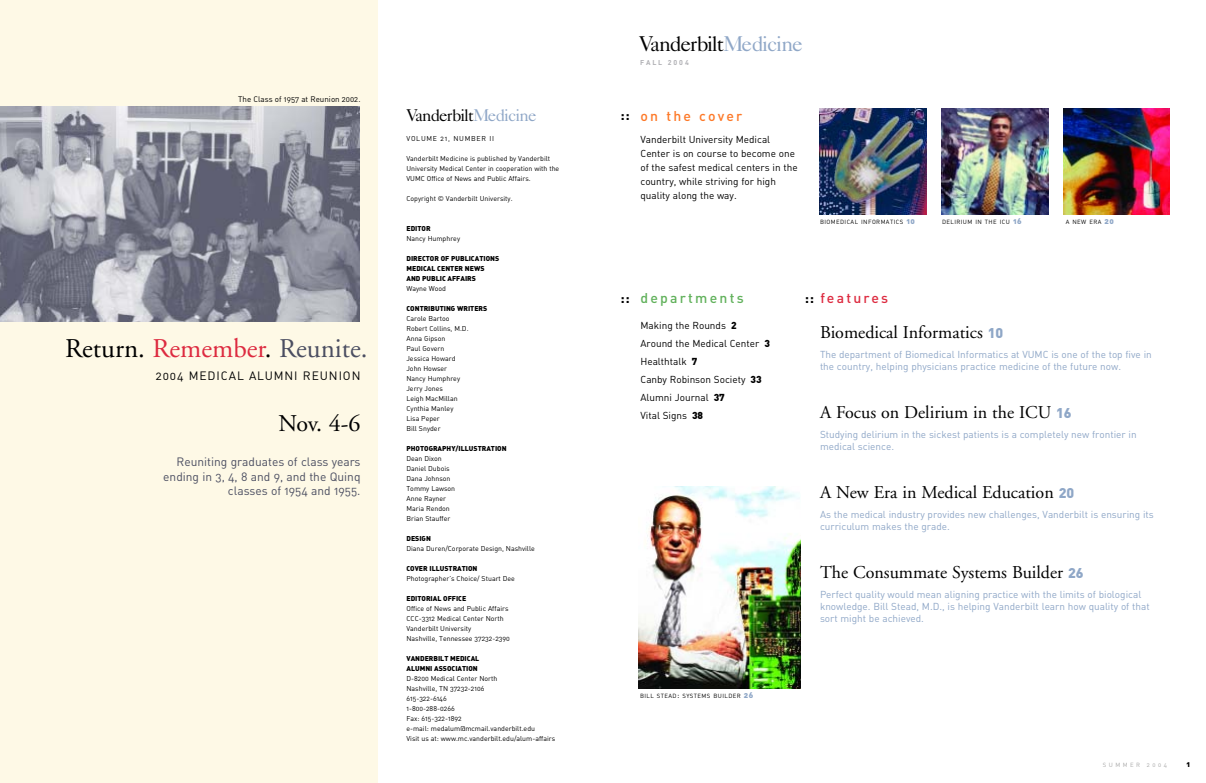
<style>
.page{position:relative;width:1206px;height:783px;background:#fff}
.page>*{position:absolute;margin:0;border:0;box-sizing:border-box;transform-origin:0 0}
.t1{font:27px "Adobe Garamond";color:#000}
.t2{font:24px "Adobe Garamond";color:#000}
.t3{font:21.4px "Caslon Five Forty";letter-spacing:-.045em;color:#000}
.t4{font:18px "Adobe Garamond";color:#000}
.t5{font:17px "Caslon Five Forty";letter-spacing:-.045em;color:#000}
.t6{font:14px "DIN Medium Alternate";letter-spacing:.16em;color:#61b15b}
.t7{font:14px "DIN Medium Alternate";letter-spacing:.16em;color:#fd7827}
.t8{font:14px "DIN Medium Alternate";letter-spacing:.16em;color:#dd2b40}
.t9{font:700 14px "DIN";color:#000}
.t10{font:12px/14.4px "DIN Regular Alternate";color:#4b4e61;text-align:right}
.t11{font:12px "DIN Regular Alternate";letter-spacing:.08em;color:#000}
.t12{font:10px/12px "DIN Regular Alternate";color:#8fa7c7}
.t13{font:10px/18px "DIN Regular Alternate";color:#000}
.t14{font:8px "DIN Regular Alternate";color:#000}
.t15{font:8px "DIN Black Alternate";color:#000}
.t16{font:7px/10px "DIN Regular Alternate";color:#000}
.t17{font:7px/10px "DIN Black Alternate";color:#000}
.t18{font:7px "DIN Regular Alternate";letter-spacing:.105em;color:#000}
.t19{font:700 7px "DIN";letter-spacing:.27em;color:#b1b1b5}
.t20{font:6px "DIN Regular Alternate";letter-spacing:.07em;color:#000}
.t21{font:6px "DIN Regular Alternate";letter-spacing:.415em;color:#a8a8a8}
.s1{color:#dd2b40}
.s2{color:#4b4e61}
.s3{color:#8fa7c7}
.s4{font-family:"DIN Black Alternate";font-size:8px;color:#8fa7c7}
.s5{font-family:"DIN";font-weight:900}
.s6{font-size:8px}
.s7{font-family:"DIN";font-weight:700;color:#000}
.s8{font-family:"DIN";font-weight:900;font-size:14px;color:#8fa7c7}
</style>
<div class="page">
<div style="left:0;top:0;width:378px;height:783px;background:#fef9e6"></div>
<img style="left:820px;top:108px;width:107px;height:107px">
<img style="left:639px;top:486px;width:162px;height:202px">
<img style="left:942px;top:108px;width:106px;height:107px">
<img style="left:1063px;top:108px;width:107px;height:107px">
<img style="left:0;top:107px;width:360px;height:215px">
<p class="t14" style="left:238px;top:94px;width:124px">The Class of 1957 at Reunion 2002.</p>
<h1 class="t1" style="left:65px;top:337px;width:304px">Return. <span class="s1">Remember</span>. <span class="s2">Reunite.</span></h1>
<h3 class="t11" style="left:156px;top:369px;width:206px">2004 MEDICAL ALUMNI REUNION</h3>
<h2 class="t2" style="left:278px;top:414px;width:84px">Nov. 4-6</h2>
<h3 class="t10" style="left:163px;top:455px;width:199px">Reuniting graduates of class years ending in 3, 4, 8 and 9, and the Quinq classes of 1954 and 1955.</h3>
<h3 class="t5" style="left:406px;top:110px;width:132px">Vanderbilt<span class="s3">Medicine</span></h3>
<p class="t18" style="left:406px;top:135px;width:89px">VOLUME 21, NUMBER II</p>
<p class="t16" style="left:406px;top:154px;width:154px">Vanderbilt Medicine is published by Vanderbilt<br>University Medical Center in cooperation with the<br>VUMC Office of News and Public Affairs.</p>
<p class="t16" style="left:406px;top:194px;width:108px">Copyright © Vanderbilt University.</p>
<p class="t17" style="left:406px;top:224px;width:26px">EDITOR</p>
<p class="t16" style="left:406px;top:234px;width:55px">Nancy Humphrey</p>
<p class="t17" style="left:406px;top:254px;width:94px">DIRECTOR OF PUBLICATIONS<br>MEDICAL CENTER NEWS<br>AND PUBLIC AFFAIRS</p>
<p class="t16" style="left:406px;top:284px;width:41px">Wayne Wood</p>
<p class="t17" style="left:406px;top:304px;width:82px">CONTRIBUTING WRITERS</p>
<p class="t16" style="left:406px;top:314px;width:64px">Carole Bartoo<br>Robert Collins, M.D.<br>Anna Gipson<br>Paul Govern<br>Jessica Howard<br>John Howser<br>Nancy Humphrey<br>Jerry Jones<br>Leigh MacMillan<br>Cynthia Manley<br>Lisa Peper<br>Bill Snyder</p>
<p class="t17" style="left:406px;top:444px;width:102px">PHOTOGRAPHY/ILLUSTRATION</p>
<p class="t16" style="left:406px;top:454px;width:50px">Dean Dixon<br>Daniel Dubois<br>Dana Johnson<br>Tommy Lawson<br>Anne Rayner<br>Maria Rendon<br>Brian Stauffer</p>
<p class="t17" style="left:406px;top:534px;width:26px">DESIGN</p>
<p class="t16" style="left:406px;top:544px;width:130px">Diana Duren/Corporate Design, Nashville</p>
<p class="t17" style="left:406px;top:564px;width:73px">COVER ILLUSTRATION</p>
<p class="t16" style="left:406px;top:574px;width:110px">Photographer’s Choice/ Stuart Dee</p>
<p class="t17" style="left:406px;top:594px;width:61px">EDITORIAL OFFICE</p>
<p class="t16" style="left:406px;top:604px;width:105px">Office of News and Public Affairs<br>CCC-3312 Medical Center North<br>Vanderbilt University<br>Nashville, Tennessee 37232-2390</p>
<p class="t17" style="left:406px;top:654px;width:74px">VANDERBILT MEDICAL<br>ALUMNI ASSOCIATION</p>
<p class="t16" style="left:406px;top:674px;width:150px">D-8200 Medical Center North<br>Nashville, TN 37232-2106<br>615-322-6146<br>1-800-288-0266<br>Fax: 615-322-1892<br>e-mail: medalum@mcmail.vanderbilt.edu<br>Visit us at: www.mc.vanderbilt.edu/alum-affairs</p>
<h3 class="t3" style="left:639px;top:36px;width:165px">Vanderbilt<span class="s3">Medicine</span></h3>
<p class="t19" style="left:640px;top:59px;width:50px">FALL 2004</p>
<h3 class="t9" style="left:620px;top:107px;width:11px">::</h3>
<h3 class="t7" style="left:640px;top:107px;width:103px">on the cover</h3>
<h3 class="t13" style="left:640px;top:132px;width:159px;line-height:14px">Vanderbilt University Medical<br>Center is on course to become one of the safest medical centers in the country, while striving for high quality along the way.</h3>
<p class="t20" style="left:820px;top:218px;width:97px">BIOMEDICAL INFORMATICS <span class="s4">10</span></p>
<p class="t20" style="left:942px;top:218px;width:81px">DELIRIUM IN THE ICU <span class="s4">16</span></p>
<p class="t20" style="left:1066px;top:218px;width:50px">A NEW ERA <span class="s4">20</span></p>
<h3 class="t9" style="left:620px;top:290px;width:11px">::</h3>
<h3 class="t6" style="left:640px;top:290px;width:105px">departments</h3>
<h3 class="t13" style="left:640px;top:317px;width:131px">Making the Rounds <span class="s5">2<br></span>Around the Medical Center <span class="s5">3<br></span>Healthtalk <span class="s5">7<br></span>Canby Robinson Society <span class="s5">33<br></span>Alumni Journal <span class="s5">37<br></span>Vital Signs <span class="s5">38</span></h3>
<p class="t20" style="left:640px;top:693px;width:115px">BILL STEAD<span class="s6">:</span> SYSTEMS BUILDER <span class="s4">26</span></p>
<h3 class="t8" style="left:805px;top:290px;width:85px"><span class="s7">::</span> features</h3>
<h3 class="t4" style="left:820px;top:325px;width:185px">Biomedical Informatics <span class="s8">10</span></h3>
<h3 class="t12" style="left:820px;top:349px;width:333px">The department of Biomedical Informatics at VUMC is one of the top five in the country, helping physicians practice medicine of the future now.</h3>
<h3 class="t4" style="left:820px;top:405px;width:253px">A Focus on Delirium in the ICU <span class="s8">16</span></h3>
<h3 class="t12" style="left:820px;top:429px;width:318px">Studying delirium in the sickest patients is a completely new frontier in medical science.</h3>
<h3 class="t4" style="left:820px;top:485px;width:256px">A New Era in Medical Education <span class="s8">20</span></h3>
<h3 class="t12" style="left:820px;top:509px;width:335px">As the medical industry provides new challenges, Vanderbilt is ensuring its curriculum makes the grade.</h3>
<h3 class="t4" style="left:820px;top:565px;width:265px">The Consummate Systems Builder <span class="s8">26</span></h3>
<h3 class="t12" style="left:820px;top:589px;width:331px">Perfect quality would mean aligning practice with the limits of biological knowledge. Bill Stead, M.D., is helping Vanderbilt learn how quality of that sort might be achieved.</h3>
<p class="t21" style="left:1103px;top:762px;width:66px">SUMMER 2004</p>
<p class="t15" style="left:1186px;top:760px;width:5px">1</p>
</div>
